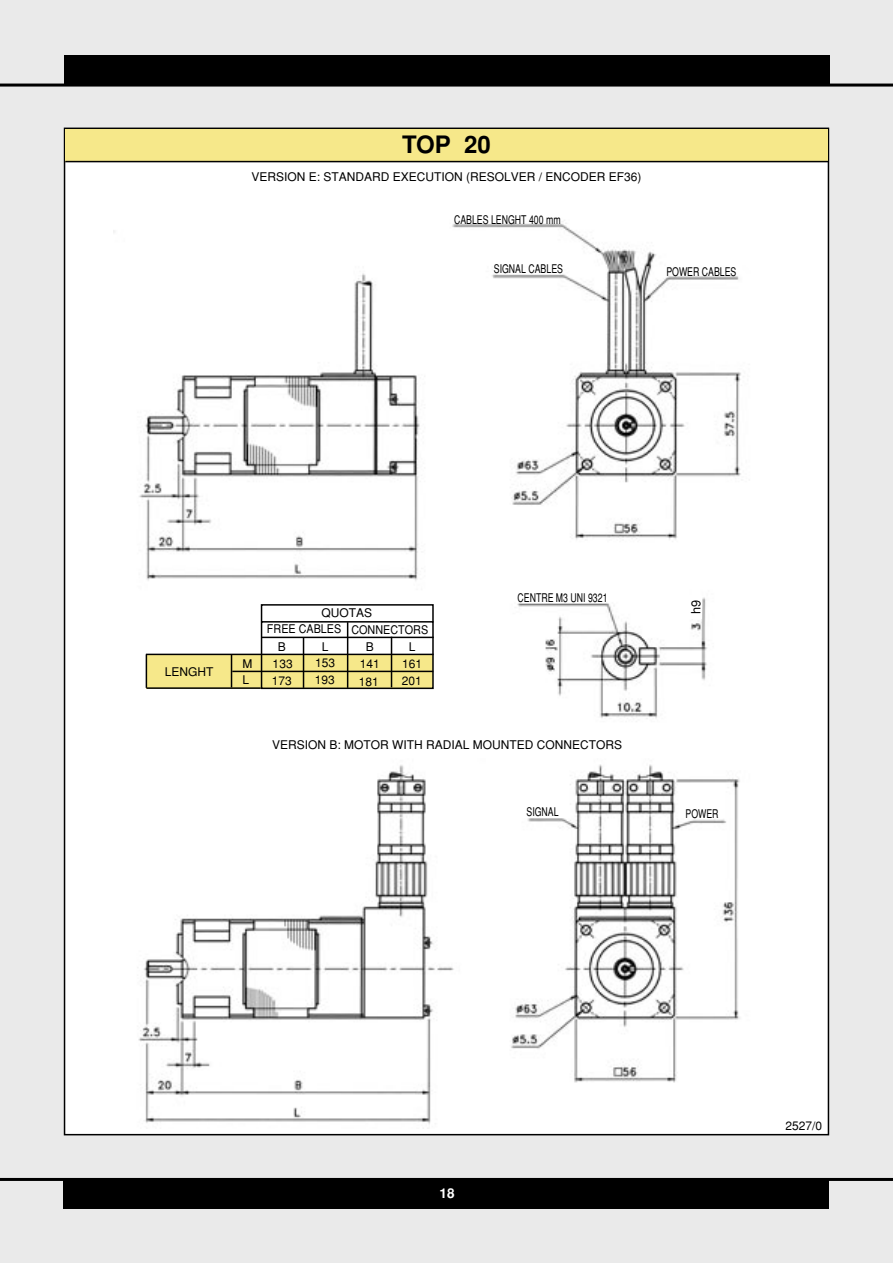
<style>
.page{position:relative;width:893px;height:1263px;background:#eaeaea}
.page>*{position:absolute;margin:0;border:0;box-sizing:border-box;transform-origin:0 0}
.t1{font:700 24px "Helvetica";color:#000}
.t2{font:700 13.5px "Helvetica";color:#fff}
.t3{font:12.75px "Helvetica";color:#000}
.t4{font:12px/17px "Helvetica";color:#000}
.t5{font:12px "Helvetica";color:#000;scale:.73 1}
.t6{font:12px "Helvetica";color:#000;scale:.9 1}
</style>
<div class="page">
<div style="left:64px;top:55px;width:765px;height:30px;background:#000"></div>
<hr style="left:0;top:84px;width:893px;height:3px;background:#000">
<div style="left:64px;top:1179px;width:765px;height:30px;background:#000"></div>
<hr style="left:0;top:1178px;width:893px;height:3px;background:#000">
<div style="left:65px;top:128px;width:763px;height:1007px;background:#fff"></div>
<div style="left:65px;top:129px;width:763px;height:33px;background:#f6e88a"></div>
<hr style="left:65px;top:161px;width:763px;height:1px;background:#000">
<img style="left:114px;top:220px;width:627px;height:904px">
<div style="left:69px;top:739px;width:756px;height:17px;background:#fff"></div>
<div style="left:146px;top:654px;width:287px;height:35px;background:#f6e88a"></div>
<hr style="left:146px;top:654px;width:288px;height:1px;background:#000">
<hr style="left:232px;top:671px;width:201px;height:1px;background:#000">
<hr style="left:146px;top:687px;width:115px;height:2px;background:#000">
<hr style="left:146px;top:654px;width:1px;height:34px;background:#000">
<hr style="left:231px;top:654px;width:1px;height:33px;background:#000">
<svg style="left:260px;top:603px;width:175px;height:87px"></svg>
<div style="left:685px;top:596px;width:17px;height:23px;background:#fff"></div>
<p class="t1" style="left:402px;top:130px;width:90px">TOP 20</p>
<p class="t4" style="left:252px;top:168px;width:392px">VERSION E: STANDARD EXECUTION (RESOLVER / ENCODER EF36)</p>
<p class="t5" style="left:454px;top:212px;width:148px">CABLES LENGHT 400 mm</p>
<p class="t5" style="left:494px;top:261px;width:96px">SIGNAL CABLES</p>
<p class="t5" style="left:666px;top:265px;width:98px">POWER CABLES</p>
<p class="t4" style="left:165px;top:663px;width:50px">LENGHT</p>
<p class="t4" style="left:322px;top:605px;width:52px">QUOTAS</p>
<p class="t6" style="left:351px;top:623px;width:87px">CONNECTORS</p>
<p class="t4" style="left:366px;top:638px;width:10px">B</p>
<p class="t4" style="left:360px;top:656px;width:22px">141</p>
<p class="t4" style="left:359px;top:673px;width:22px">181</p>
<p class="t6" style="left:267px;top:622px;width:84px">FREE CABLES</p>
<p class="t4" style="left:315px;top:638px;width:22px;text-align:center">L<br>153<br>193</p>
<p class="t4" style="left:278px;top:638px;width:10px">B</p>
<p class="t4" style="left:402px;top:638px;width:22px;text-align:center">L<br>161<br>201</p>
<p class="t4" style="left:243px;top:655px;width:11px">M<br>L</p>
<p class="t4" style="left:272px;top:655px;width:22px">133<br>173</p>
<p class="t5" style="left:517px;top:591px;width:125px">CENTRE M3 UNI 9321</p>
<p class="t4" style="left:272px;top:736px;width:352px">VERSION B: MOTOR WITH RADIAL MOUNTED CONNECTORS</p>
<p class="t3" style="left:688px;top:614px;width:16px;rotate:-90deg">h9</p>
<p class="t5" style="left:526px;top:804px;width:46px">SIGNAL</p>
<p class="t5" style="left:685px;top:806px;width:47px">POWER</p>
<p class="t2" style="left:439px;top:1185px;width:17px">18</p>
<p class="t4" style="left:786px;top:1117px;width:38px">2527/0</p>
</div>
